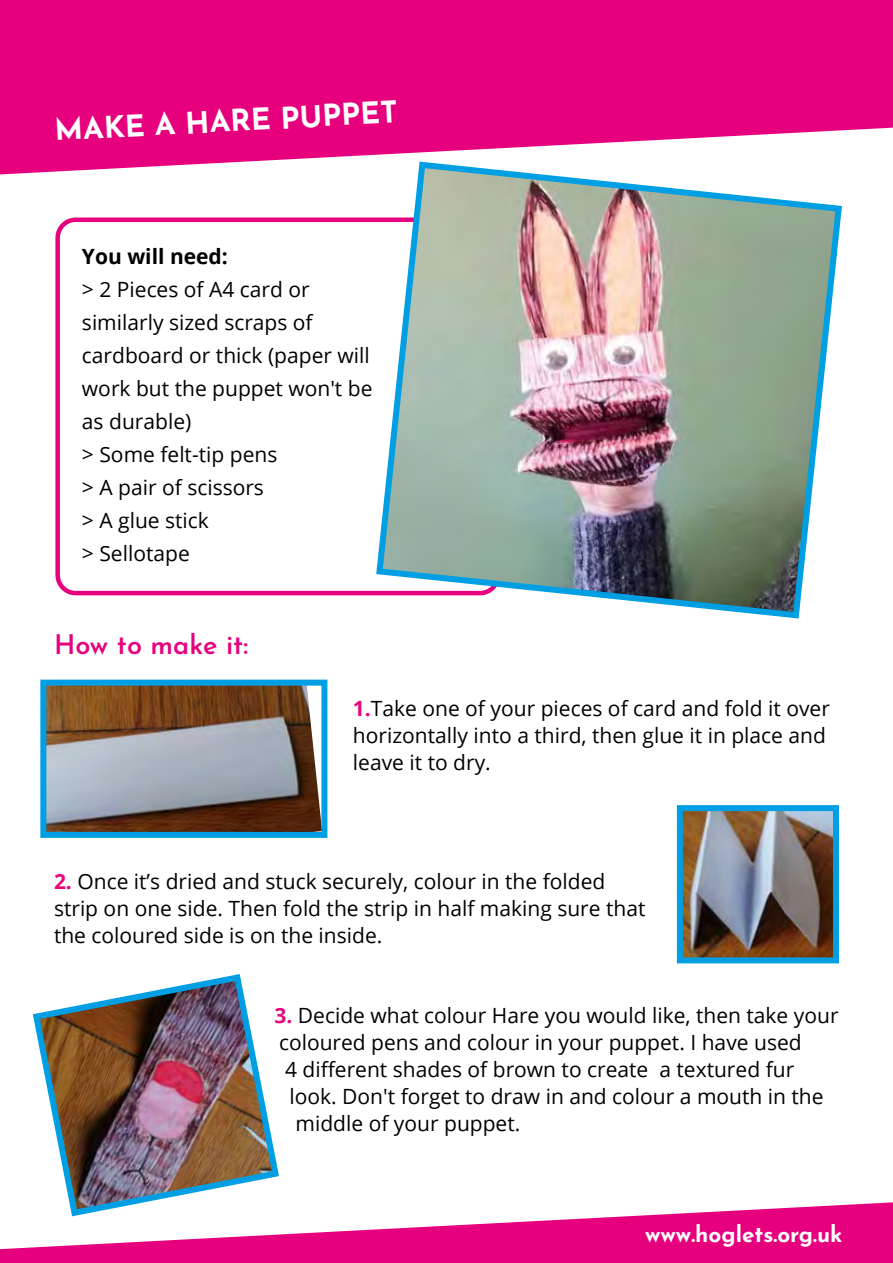
<style>
.page{position:relative;width:893px;height:1263px;background:#fff}
.page>*{position:absolute;margin:0;border:0;box-sizing:border-box;transform-origin:0 0}
.t1{font:700 30px "Josefin Sans";color:#fff}
.t2{font:600 27px "Josefin Sans";color:#e6007d}
.t3{font:700 22.5px "Josefin Sans";color:#fff}
.t4{font:21px/33px "Open Sans";color:#000}
.t5{font:700 21px "Open Sans";color:#000}
.s1{font-weight:700;color:#e5087e}
</style>
<div class="page">
<svg style="left:0;top:0;width:893px;height:175px;background:#e81688"></svg>
<div style="left:55px;top:217px;width:445px;height:378px;border:4px solid #e6007d;border-radius:18px"></div>
<svg style="left:0;top:1202px;width:893px;height:61px;fill:#e6007d"></svg>
<img style="left:373px;top:158px;width:472px;height:461px">
<img style="left:47px;top:687px;width:273px;height:144px">
<div style="left:40px;top:680px;width:287px;height:158px;border:6px solid #009fe3"></div>
<img style="left:684px;top:812px;width:148px;height:144px">
<div style="left:677px;top:805px;width:162px;height:158px;border:6px solid #009fe3"></div>
<img style="left:29px;top:974px;width:254px;height:246px">
<h1 class="t1" style="left:53px;top:103px;width:345px;rotate:-3deg">MAKE A HARE PUPPET</h1>
<p class="t5" style="left:82px;top:242px;width:147px">You will need:</p>
<p class="t4" style="left:82px;top:272px;width:292px">&gt; 2 Pieces of A4 card or similarly sized scraps of cardboard or thick (paper will work but the puppet won't be as durable)<br>&gt; Some felt-tip pens<br>&gt; A pair of scissors<br>&gt; A glue stick<br>&gt; Sellotape</p>
<p class="t2" style="left:54px;top:621px;width:196px">How to make it:</p>
<p class="t4" style="left:353px;top:694px;width:478px;line-height:27px"><span class="s1">1.</span>Take one of your pieces of card and fold it over horizontally into a third, then glue it in place and leave it to dry.</p>
<p class="t4" style="left:54px;top:867px;width:593px;line-height:27px"><span class="s1">2.</span> Once it’s dried and stuck securely, colour in the folded strip on one side. Then fold the strip in half making sure that the coloured side is on the inside.</p>
<p class="t4" style="left:274px;top:998px;width:566px"><span class="s1">3.</span> Decide what colour Hare you would like, then take your</p>
<p class="t4" style="left:279px;top:1025px;width:524px">coloured pens and colour in your puppet. I have used</p>
<p class="t4" style="left:285px;top:1052px;width:511px">4 different shades of brown to create a textured fur</p>
<p class="t4" style="left:289px;top:1079px;width:536px">look. Don't forget to draw in and colour a mouth in the</p>
<p class="t4" style="left:295px;top:1106px;width:226px">middle of your puppet.</p>
<p class="t3" style="left:645px;top:1214px;width:199px">www.hoglets.org.uk</p>
</div>
